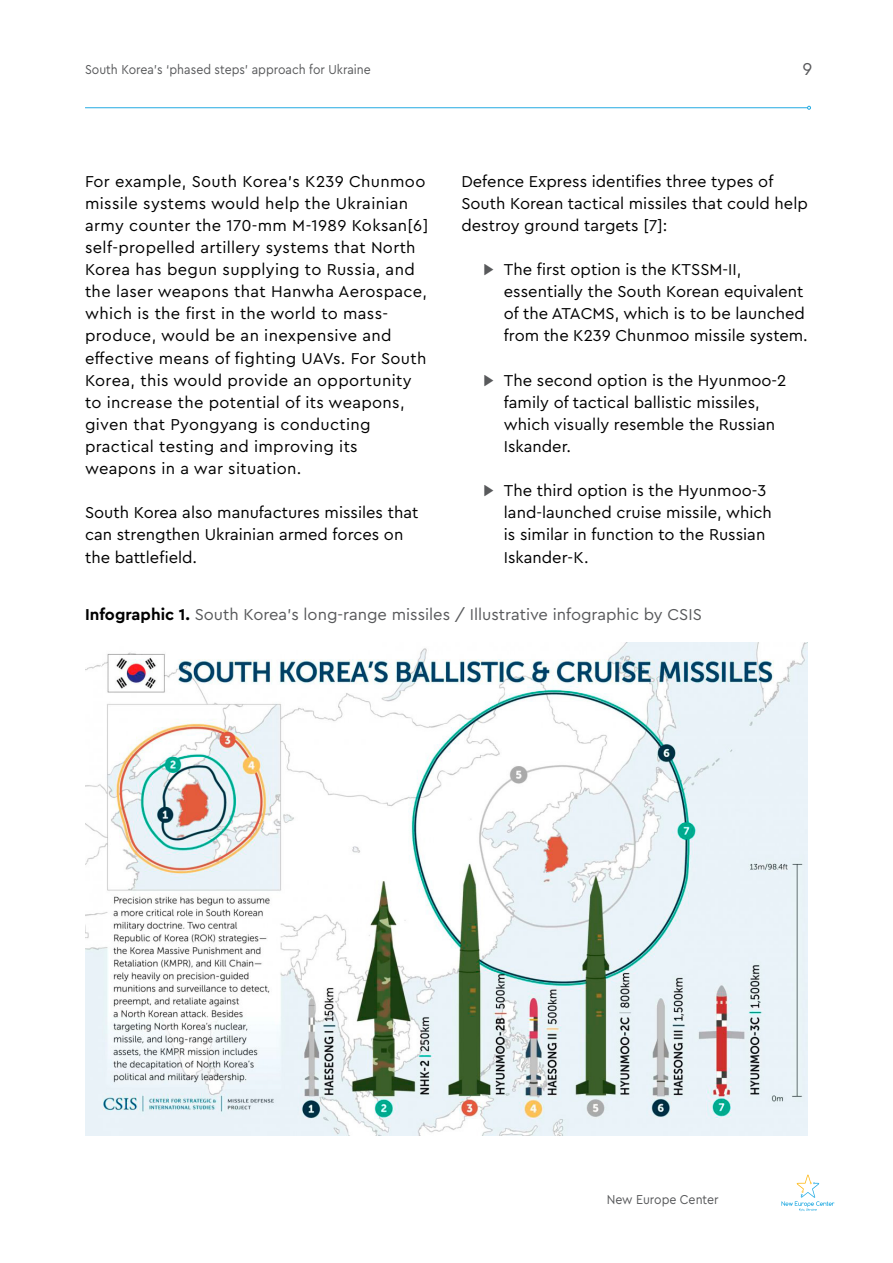
<style>
.page{position:relative;width:893px;height:1263px;background:#fff}
.page>*{position:absolute;margin:0;border:0;box-sizing:border-box;transform-origin:0 0}
.t1{font:18px "Cera Pro";color:#58595b}
.основной_текст{font:16.5px/22px "Cera Pro";color:#000}
.основной_текст-2{font:16.5px/22px "Cera Pro";letter-spacing:.02em;color:#000}
.Заголовок_рисунка_та{font:16.5px "Cera Pro";color:#58595b}
.t2{font:13.5px "Cera Pro";color:#58595b;scale:.91 1}
.s1{font-weight:700;color:#58595b}
.s2{font-weight:700;color:#000}
</style>
<div class="page">
<hr style="left:85px;top:107px;width:722px;height:1px;background:#24abe2">
<svg style="left:807px;top:106px;width:4px;height:4px"></svg>
<svg style="left:781px;top:1174px;width:53px;height:37px"></svg>
<img style="left:85px;top:642px;width:723px;height:493px">
<p class="t2" style="left:85px;top:61px;width:316px">South Korea’s ‘phased steps’ approach for Ukraine</p>
<p class="t1" style="left:802px;top:57px;width:11px">9</p>
<p class="основной_текст-2" style="left:85px;top:169px;width:345px">For example, South Korea’s K239 Chunmoo missile systems would help the Ukrainian army counter the 170-mm M-1989 Koksan[6] self-propelled artillery systems that North Korea has begun supplying to Russia, and the laser weapons that Hanwha Aerospace, which is the first in the world to mass&shy;produce, would be an inexpensive and effective means of fighting UAVs. For South Korea, this would provide an opportunity to increase the potential of its weapons, given that Pyongyang is conducting practical testing and improving its weapons in a war situation.</p>
<p class="основной_текст" style="left:85px;top:501px;width:335px">South Korea also manufactures missiles that can strengthen Ukrainian armed forces on the battlefield.</p>
<p class="основной_текст" style="left:461px;top:169px;width:348px">Defence Express identifies three types of<br>South Korean tactical missiles that could help destroy ground targets [7]:</p>
<p class="основной_текст" style="left:504px;top:258px;width:305px;text-indent:-21px"><span class="s1">▶</span> The first option is the KTSSM-II, essentially the South Korean equivalent of the ATACMS, which is to be launched from the K239 Chunmoo missile system.</p>
<p class="основной_текст" style="left:504px;top:368px;width:284px;text-indent:-21px"><span class="s1">▶</span> The second option is the Hyunmoo-2 family of tactical ballistic missiles, which visually resemble the Russian<br>Iskander.</p>
<p class="основной_текст" style="left:504px;top:479px;width:270px;text-indent:-21px"><span class="s1">▶</span> The third option is the Hyunmoo-3 land-launched cruise missile, which is similar in function to the Russian<br>Iskander-K.</p>
<p class="Заголовок_рисунка_та" style="left:85px;top:604px;width:618px"><span class="s2">Infographic 1.</span> South Korea’s long-range missiles / Illustrative infographic by CSIS</p>
<p class="t2" style="left:607px;top:1190px;width:124px">New Europe Center</p>
</div>
